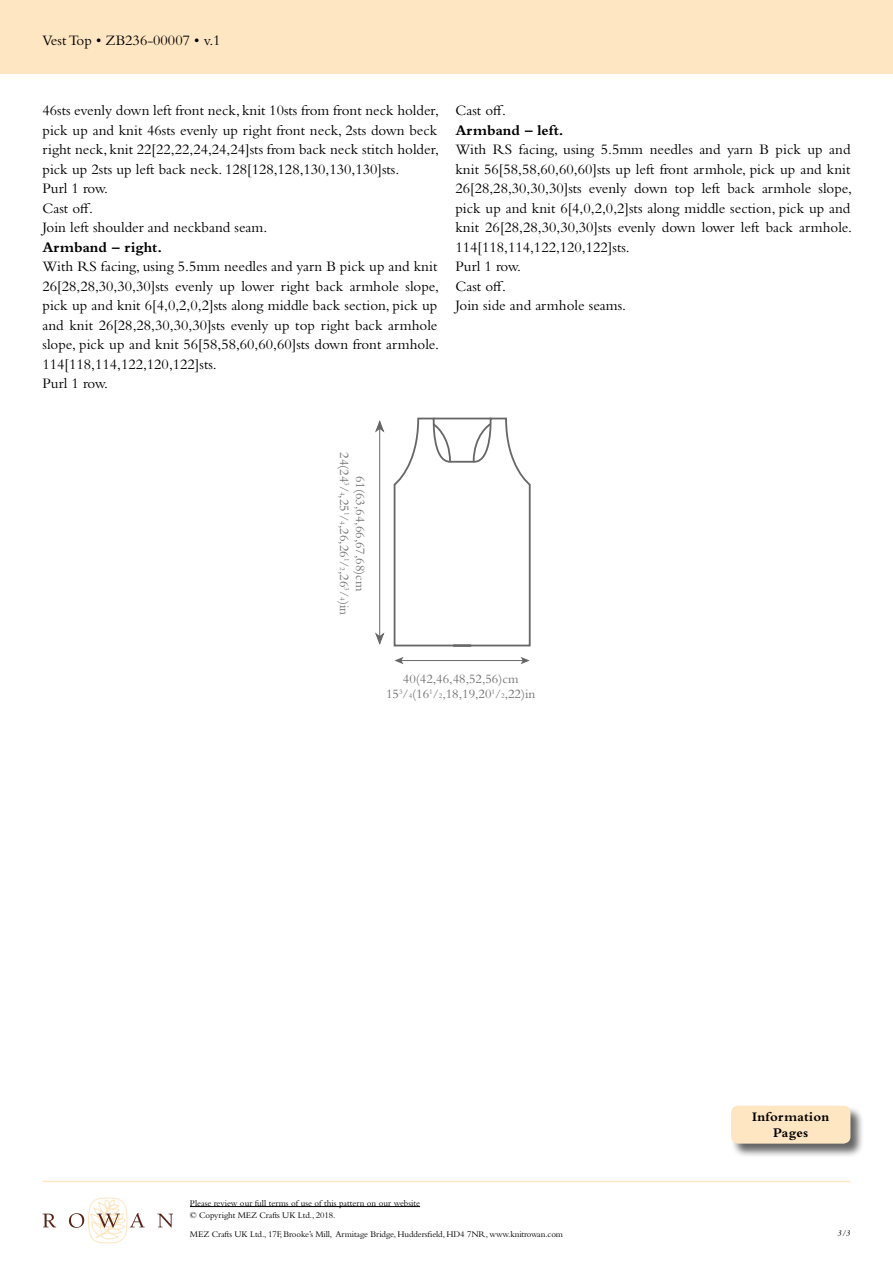
<style>
.page{position:relative;width:893px;height:1263px;background:#fff}
.page>*{position:absolute;margin:0;border:0;box-sizing:border-box;transform-origin:0 0}
.t1{font:15px/19.5px "Bembo Std";color:#000}
.t2{font:700 15px "Bembo Std";color:#000}
.t3{font:700 13.65px/16.4px "Bembo Std";letter-spacing:.02em;color:#000;text-align:center}
.t4{font:13.2px/15.9px "Bembo Std";color:#707172;text-align:center}
.t5{font:9px/12px "Bembo Std";letter-spacing:-.01em;color:#000}
.t6{font:italic 9px "Bembo Std";color:#000}
.s1{font-size:7.2px}
</style>
<div class="page">
<hr style="left:190px;top:1206px;width:230px;height:1px;background:#000">
<svg style="left:43px;top:1213px;width:13px;height:14px"></svg>
<svg style="left:69px;top:1198px;width:76px;height:45px"></svg>
<svg style="left:158px;top:1213px;width:15px;height:14px"></svg>
<hr style="left:43px;top:1181px;width:807px;height:1px;background:#fee6c2">
<div style="left:0;top:0;width:893px;height:74px;background:#fee6c2"></div>
<div style="left:731px;top:1106px;width:134px;height:52px;background:#000;opacity:.6"></div>
<div style="left:731px;top:1106px;width:119px;height:37px;background:#fee6c2;border-radius:7px"></div>
<hr style="left:379px;top:421px;width:1px;height:223px;background:#000">
<svg style="left:375px;top:420px;width:10px;height:14px"></svg>
<svg style="left:375px;top:631px;width:10px;height:14px"></svg>
<hr style="left:401px;top:660px;width:122px;height:1px;background:#000">
<svg style="left:394px;top:657px;width:10px;height:7px"></svg>
<svg style="left:521px;top:657px;width:9px;height:7px"></svg>
<svg style="left:393px;top:417px;width:138px;height:230px"></svg>
<p class="t1" style="left:43px;top:30px;width:180px">Vest Top • ZB236-00007 • v.1</p>
<p class="t1" style="left:43px;top:101px;width:398px">46sts evenly down left front neck, knit 10sts from front neck holder, pick up and knit 46sts evenly up right front neck, 2sts down beck right neck, knit 22[22,22,24,24,24]sts from back neck stitch holder, pick up 2sts up left back neck. 128[128,128,130,130,130]sts.<br>Purl 1 row.<br>Cast off.<br>Join left shoulder and neckband seam.</p>
<p class="t2" style="left:43px;top:239px;width:121px">Armband – right.</p>
<p class="t1" style="left:43px;top:257px;width:398px">With RS facing, using 5.5mm needles and yarn B pick up and knit 26[28,28,30,30,30]sts evenly up lower right back armhole slope, pick up and knit 6[4,0,2,0,2]sts along middle back section, pick up and knit 26[28,28,30,30,30]sts evenly up top right back armhole slope, pick up and knit 56[58,58,60,60,60]sts down front armhole.<br>114[118,114,122,120,122]sts.<br>Purl 1 row.</p>
<p class="t1" style="left:455px;top:101px;width:52px">Cast off.</p>
<p class="t2" style="left:455px;top:122px;width:110px">Armband – left.</p>
<p class="t1" style="left:455px;top:140px;width:398px">With RS facing, using 5.5mm needles and yarn B pick up and knit 56[58,58,60,60,60]sts up left front armhole, pick up and knit 26[28,28,30,30,30]sts evenly down top left back armhole slope, pick up and knit 6[4,0,2,0,2]sts along middle section, pick up and knit 26[28,28,30,30,30]sts evenly down lower left back armhole.<br>114[118,114,122,120,122]sts.<br>Purl 1 row.<br>Cast off.<br>Join side and armhole seams.</p>
<p class="t4" style="left:368px;top:452px;width:164px;rotate:90deg">61(63,64,66,67,68)cm<br>24(24<sup>3</sup>/<span class="s1">4</span>,25<sup>1</sup>/<span class="s1">4</span>,26,26<sup>1</sup>/<span class="s1">2</span>,26<sup>3</sup>/<span class="s1">4</span>)in</p>
<p class="t4" style="left:386px;top:670px;width:151px">40(42,46,48,52,56)cm<br>15<sup>3</sup>/<span class="s1">4</span>(16<sup>1</sup>/<span class="s1">2</span>,18,19,20<sup>1</sup>/<span class="s1">2</span>,22)in</p>
<p class="t5" style="left:190px;top:1197px;width:232px">Please review our full terms of use of this pattern on our website © Copyright MEZ Crafts UK Ltd., 2018.</p>
<p class="t5" style="left:190px;top:1228px;width:375px">MEZ Crafts UK Ltd., 17F, Brooke’s Mill, Armitage Bridge, Huddersfield, HD4 7NR, www.knitrowan.com</p>
<p class="t3" style="left:752px;top:1108px;width:79px">Information<br>Pages</p>
<p class="t6" style="left:837px;top:1228px;width:15px">3/3</p>
</div>
